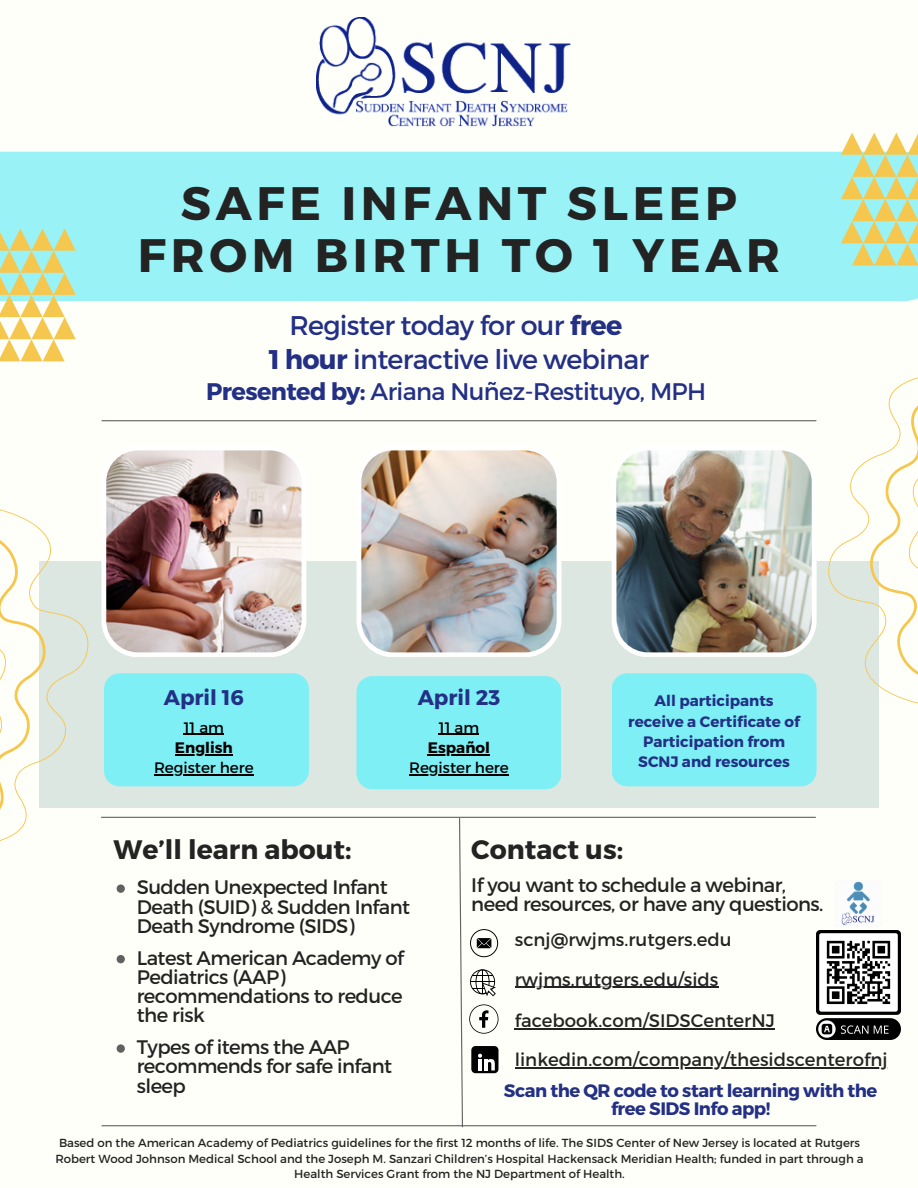
<style>
.page{position:relative;width:918px;height:1188px;background:#fffff9}
.page>*{position:absolute;margin:0;border:0;box-sizing:border-box;transform-origin:0 0}
.t1{font:700 46.95px/52.8px "Montserrat";letter-spacing:.1em;color:#232323;text-align:center}
.t2{font:27px/33.8px "Montserrat";letter-spacing:-.025em;color:#233085;text-align:center}
.t3{font:700 26.7px "Montserrat";color:#232323}
.t4{font:24px "Montserrat";letter-spacing:-.025em;color:#233085}
.t5{font:700 21.15px "Montserrat";color:#233085}
.t6{font:19.5px/19.2px "Montserrat";letter-spacing:-.025em;color:#232323}
.t7{font:18.15px "Montserrat";color:#232323}
.t8{font:700 18px/18px "Montserrat";letter-spacing:-.025em;color:#233085;text-align:center}
.t9{font:700 15.15px/20.2px "Montserrat";color:#233085;text-align:center}
.t10{font:15.15px "Montserrat";color:#000}
.t11{font:700 15.15px "Montserrat";color:#000}
.t12{font:11.7px/15.6px "Montserrat";color:#232323;text-align:center}
.s1{font-weight:700}
</style>
<div class="page">
<div style="left:39px;top:561px;width:840px;height:247px;background:#dce7e2"></div>
<div style="left:612px;top:673px;width:205px;height:113px;background:#7eeff4;border-radius:16px"></div>
<img style="left:357px;top:450px;width:204px;height:207px">
<hr style="left:102px;top:1125px;width:714px;height:1px;background:#626161">
<hr style="left:102px;top:420px;width:714px;height:1px;background:#626161">
<hr style="left:101px;top:817px;width:714px;height:1px;background:#626161">
<div style="left:117px;top:884px;width:8px;height:9px;background:#626161;border-radius:50%"></div>
<div style="left:117px;top:1044px;width:8px;height:9px;background:#626161;border-radius:50%"></div>
<div style="left:117px;top:955px;width:8px;height:8px;background:#626161;border-radius:50%"></div>
<div style="left:0;top:152px;width:918px;height:149px;background:#99f2f5"></div>
<svg style="left:0;top:229px;width:76px;height:132px"></svg>
<svg style="left:841px;top:133px;width:77px;height:132px;background:#ccdea8"></svg>
<img style="left:317px;top:17px;width:254px;height:110px">
<div style="left:357px;top:676px;width:204px;height:113px;background:#7eeff4;border-radius:16px"></div>
<img style="left:817px;top:931px;width:84px;height:109px">
<svg style="left:0;top:450px;width:306px;height:391px"></svg>
<svg style="left:612px;top:377px;width:306px;height:363px"></svg>
<img style="left:841px;top:881px;width:34px;height:45px">
<svg style="left:458px;top:817px;width:41px;height:311px"></svg>
<hr style="left:515px;top:1029px;width:260px;height:1px;background:#232323">
<hr style="left:184px;top:734px;width:40px;height:1px;background:#000">
<hr style="left:175px;top:754px;width:58px;height:1px;background:#000">
<hr style="left:154px;top:774px;width:100px;height:1px;background:#000">
<hr style="left:439px;top:734px;width:40px;height:1px;background:#000">
<hr style="left:428px;top:754px;width:62px;height:1px;background:#000">
<hr style="left:409px;top:774px;width:100px;height:1px;background:#000">
<hr style="left:515px;top:987px;width:204px;height:1px;background:#232323">
<hr style="left:515px;top:1068px;width:373px;height:1px;background:#232323">
<p class="t1" style="left:138px;top:174px;width:644px">SAFE INFANT SLEEP<br>FROM BIRTH TO 1 YEAR</p>
<p class="t2" style="left:269px;top:307px;width:382px">Register today for our <span class="s1">free<br>1 hour</span> interactive live webinar</p>
<p class="t4" style="left:206px;top:376px;width:501px"><span class="s1">Presented by:</span> Ariana Nuñez-Restituyo, MPH</p>
<p class="t5" style="left:164px;top:684px;width:82px">April 16</p>
<p class="t10" style="left:184px;top:717px;width:42px">11 am</p>
<h4 class="t11" style="left:175px;top:738px;width:59px">English</h4>
<p class="t10" style="left:154px;top:758px;width:101px">Register here</p>
<p class="t5" style="left:418px;top:684px;width:84px">April 23</p>
<p class="t10" style="left:439px;top:717px;width:42px">11 am</p>
<h4 class="t11" style="left:428px;top:738px;width:64px">Español</h4>
<p class="t10" style="left:409px;top:758px;width:101px">Register here</p>
<p class="t9" style="left:628px;top:690px;width:173px">All participants receive a Certificate of<br>Participation from<br>SCNJ and resources</p>
<p class="t3" style="left:114px;top:832px;width:240px">We’ll learn about:</p>
<p class="t3" style="left:471px;top:832px;width:153px">Contact us:</p>
<h2 class="t6" style="left:471px;top:875px;width:354px">If you want to schedule a webinar, need resources, or have any questions.</h2>
<p class="t6" style="left:137px;top:877px;width:275px">Sudden Unexpected Infant<br>Death (SUID) &amp; Sudden Infant<br>Death Syndrome (SIDS)</p>
<p class="t7" style="left:515px;top:927px;width:218px">scnj@rwjms.rutgers.edu</p>
<p class="t6" style="left:137px;top:947px;width:269px">Latest American Academy of<br>Pediatrics (AAP) recommendations to reduce the risk</p>
<h5 class="t7" style="left:515px;top:968px;width:205px">rwjms.rutgers.edu/sids</h5>
<p class="t7" style="left:515px;top:1009px;width:262px">facebook.com/SIDSCenterNJ</p>
<h3 class="t6" style="left:137px;top:1037px;width:257px">Types of items the AAP recommends for safe infant sleep</h3>
<p class="t7" style="left:515px;top:1048px;width:374px">linkedin.com/company/thesidscenterofnj</p>
<h2 class="t8" style="left:504px;top:1081px;width:375px">Scan the QR code to start learning with the free SIDS Info app!</h2>
<p class="t12" style="left:55px;top:1134px;width:810px">Based on the American Academy of Pediatrics guidelines for the first 12 months of life. The SIDS Center of New Jersey is located at Rutgers<br>Robert Wood Johnson Medical School and the Joseph M. Sanzari Children’s Hospital Hackensack Meridian Health; funded in part through a<br>Health Services Grant from the NJ Department of Health.</p>
</div>
